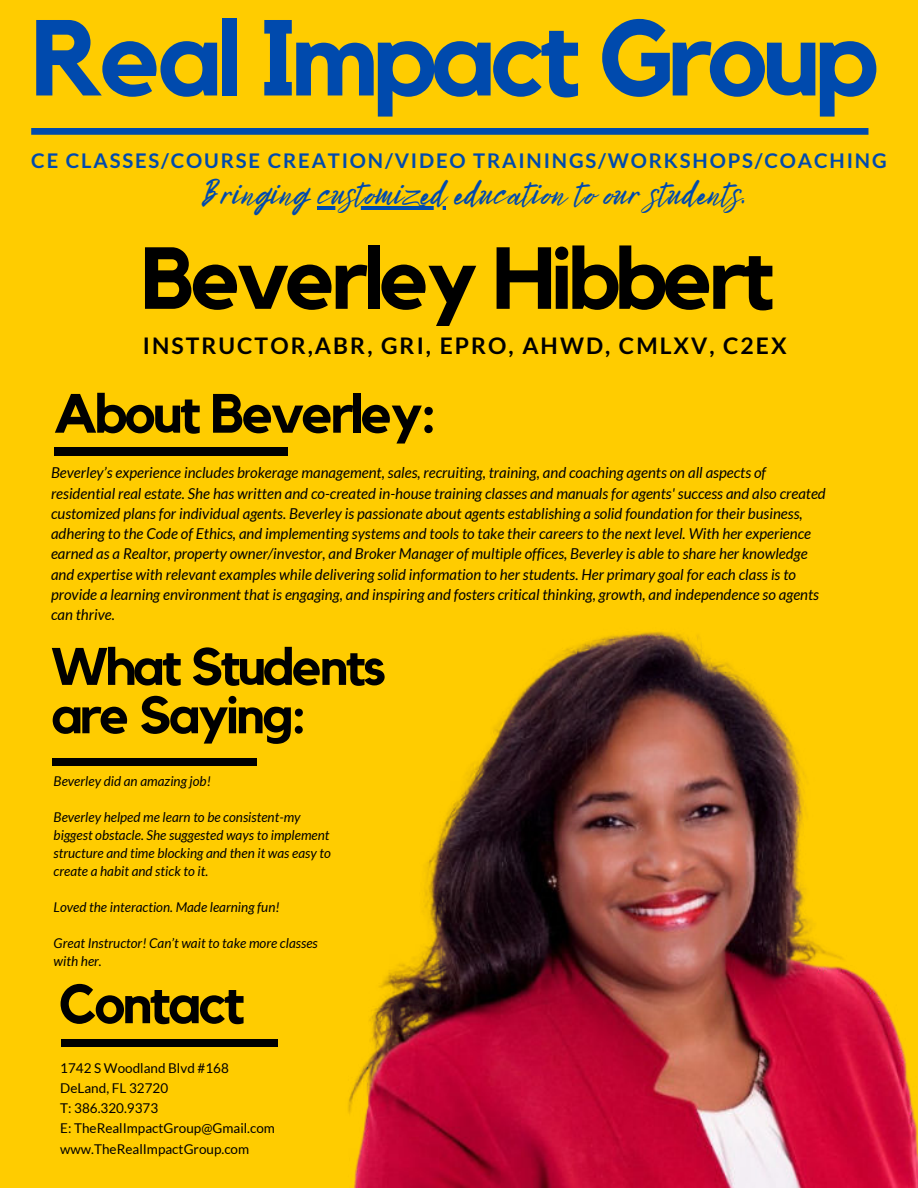
<style>
.page{position:relative;width:918px;height:1188px;background:#fc0}
.page>*{position:absolute;margin:0;border:0;box-sizing:border-box;transform-origin:0 0}
.t1{font:700 106.5px "Kollektif";letter-spacing:-.05em;color:#004aad}
.t2{font:700 86.85px "Kollektif";letter-spacing:-.05em;color:#000}
.t3{font:700 54.75px "Kollektif";letter-spacing:-.05em;color:#000}
.t4{font:700 52.2px/48.3px "Kollektif";letter-spacing:-.05em;color:#000}
.t5{font:36px "Bright Sunshine";color:#004aad}
.t6{font:700 22.95px "Lato";letter-spacing:.09em;color:#000}
.t7{font:700 20.25px "Lato";letter-spacing:.09em;color:#004aad}
.t8{font:italic 15px/20.2px "Lato";color:#000}
.t9{font:italic 13.5px/18px "Lato";color:#000}
.t10{font:13.5px/20.2px "Lato";color:#000}
</style>
<div class="page">
<div style="left:61px;top:1039px;width:217px;height:7px;background:#000"></div>
<div style="left:31px;top:128px;width:837px;height:7px;background:#004aad"></div>
<div style="left:54px;top:447px;width:233px;height:8px;background:#000"></div>
<img style="left:348px;top:632px;width:570px;height:556px">
<hr style="left:317px;top:206px;width:129px;height:3px;background:#004aad">
<div style="left:53px;top:758px;width:204px;height:7px;background:#000"></div>
<h1 class="t1" style="left:31px;top:-4px;width:848px">Real Impact Group</h1>
<h3 class="t7" style="left:31px;top:149px;width:857px">CE CLASSES/COURSE CREATION/VIDEO TRAININGS/WORKSHOPS/COACHING</h3>
<h3 class="t5" style="left:202px;top:165px;width:545px">Bringing customized education to our students.</h3>
<h2 class="t2" style="left:141px;top:228px;width:635px">Beverley Hibbert</h2>
<h3 class="t6" style="left:143px;top:332px;width:645px">INSTRUCTOR,ABR, GRI, EPRO, AHWD, CMLXV, C2EX</h3>
<h3 class="t3" style="left:54px;top:382px;width:385px">About Beverley:</h3>
<p class="t8" style="left:51px;top:463px;width:776px">Beverley’s experience includes brokerage management, sales, recruiting, training, and coaching agents on all aspects of residential real estate. She has written and co-created in-house training classes and manuals for agents' success and also created customized plans for individual agents. Beverley is passionate about agents establishing a solid foundation for their business, adhering to the Code of Ethics, and implementing systems and tools to take their careers to the next level. With her experience earned as a Realtor, property owner/investor, and Broker Manager of multiple offices, Beverley is able to share her knowledge and expertise with relevant examples while delivering solid information to her students. Her primary goal for each class is to provide a learning environment that is engaging, and inspiring and fosters critical thinking, growth, and independence so agents can thrive.</p>
<h3 class="t4" style="left:51px;top:642px;width:337px">What Students are Saying:</h3>
<p class="t9" style="left:54px;top:773px;width:159px">Beverley did an amazing job!</p>
<p class="t9" style="left:54px;top:809px;width:279px">Beverley helped me learn to be consistent-my biggest obstacle. She suggested ways to implement structure and time blocking and then it was easy to create a habit and stick to it.</p>
<p class="t9" style="left:54px;top:899px;width:228px">Loved the interaction. Made learning fun!</p>
<p class="t9" style="left:54px;top:935px;width:266px">Great Instructor! Can’t wait to take more classes with her.</p>
<h3 class="t3" style="left:59px;top:972px;width:187px">Contact</h3>
<p class="t10" style="left:60px;top:1058px;width:216px">1742 S Woodland Blvd #168<br>DeLand, FL 32720<br>T: 386.320.9373<br>E: TheRealImpactGroup@Gmail.com www.TheRealImpactGroup.com</p>
</div>
